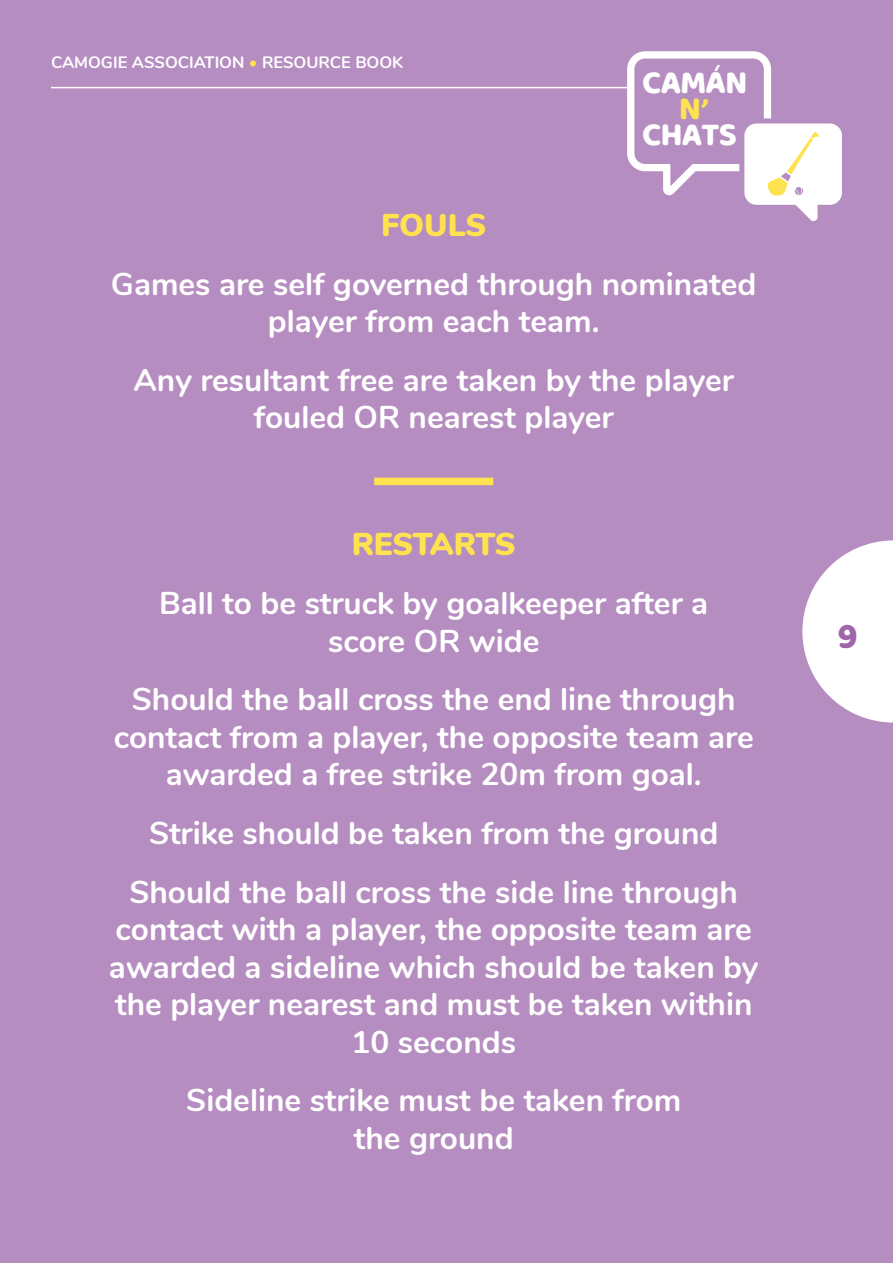
<style>
.page{position:relative;width:893px;height:1263px;background:#b68dc0}
.page>*{position:absolute;margin:0;border:0;box-sizing:border-box;transform-origin:0 0}
.t1{font:33px "Milky Nice";color:#a066aa}
.t2{font:700 31.5px/37.5px "Nunito";color:#fff;text-align:center}
.t3{font:900 31.5px "Nunito";letter-spacing:-.01em;color:#ffe250}
.t4{font:30px/25.8px "Milky Nice";color:#fff;text-align:center}
.t5{font:700 16.5px "Nunito";color:#fff}
.s1{color:#ffe250}
</style>
<div class="page">
<hr style="left:51px;top:87px;width:578px;height:1px;background:#fff">
<svg style="left:627px;top:51px;width:215px;height:170px"></svg>
<svg style="left:802px;top:540px;width:91px;height:182px"></svg>
<div style="left:374px;top:478px;width:119px;height:7px;background:#ffe250"></div>
<p class="t5" style="left:51px;top:50px;width:354px">CAMOGIE ASSOCIATION <span class="s1">•</span> RESOURCE BOOK</p>
<p class="t4" style="left:643px;top:70px;width:106px">CAMÁN<br><span class="s1">N’<br></span>CHATS</p>
<p class="t3" style="left:381px;top:202px;width:107px">FOULS</p>
<p class="t2" style="left:111px;top:263px;width:647px">Games are self governed through nominated player from each team.</p>
<p class="t2" style="left:134px;top:359px;width:602px">Any resultant free are taken by the player fouled OR nearest player</p>
<p class="t3" style="left:352px;top:521px;width:166px">RESTARTS</p>
<p class="t2" style="left:159px;top:582px;width:551px">Ball to be struck by goalkeeper after a score OR wide</p>
<p class="t2" style="left:114px;top:679px;width:642px">Should the ball cross the end line through contact from a player, the opposite team are awarded a free strike 20m from goal.</p>
<p class="t2" style="left:149px;top:812px;width:571px">Strike should be taken from the ground</p>
<p class="t2" style="left:109px;top:871px;width:651px">Should the ball cross the side line through contact with a player, the opposite team are awarded a sideline which should be taken by the player nearest and must be taken within 10 seconds</p>
<p class="t2" style="left:186px;top:1080px;width:497px">Sideline strike must be taken from the ground</p>
<p class="t1" style="left:837px;top:616px;width:22px">9</p>
</div>
